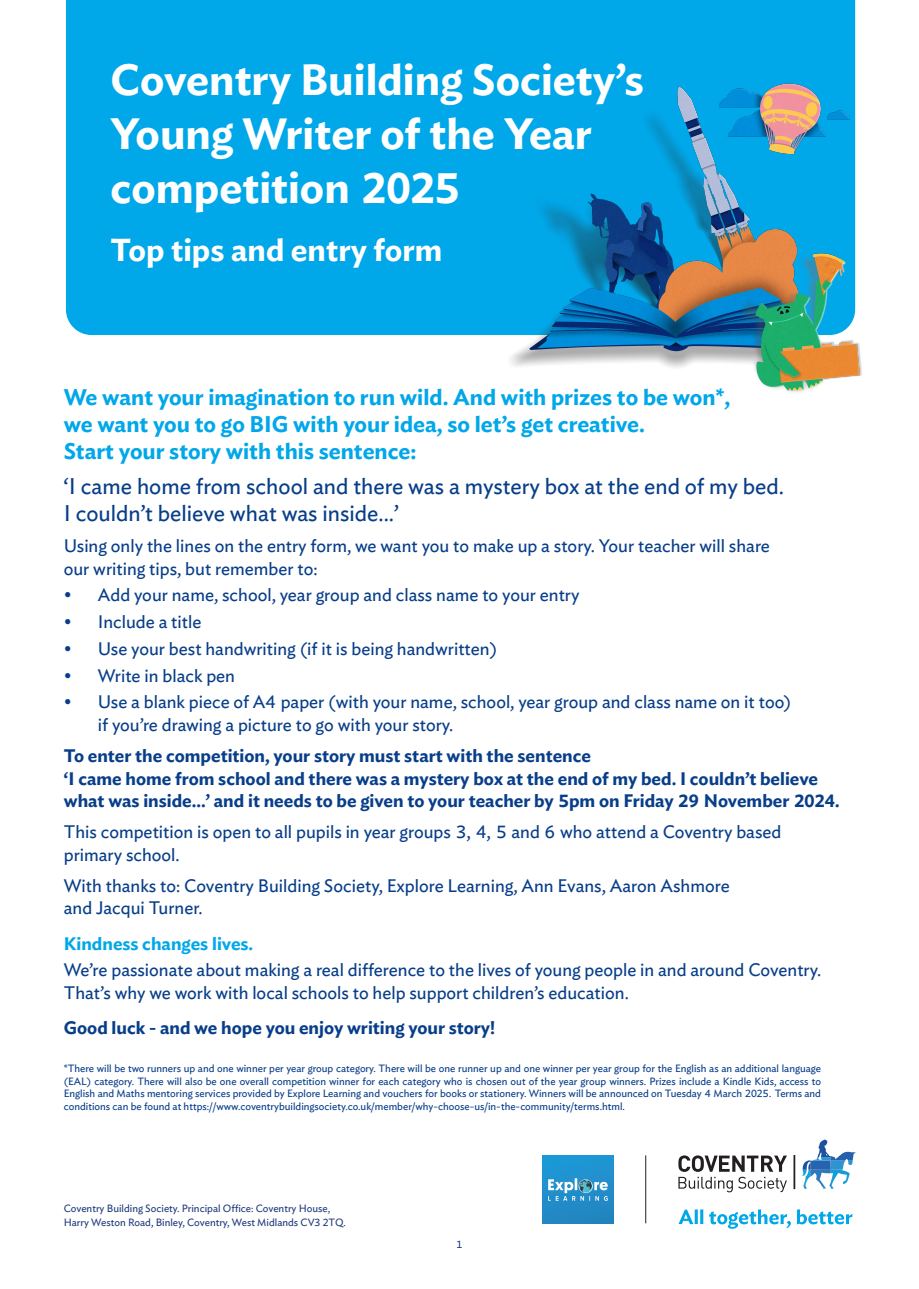
<style>
.page{position:relative;width:919px;height:1289px;background:#fff}
.page>*{position:absolute;margin:0;border:0;box-sizing:border-box;transform-origin:0 0}
.Header_3_-_semi_bold_27pt{font:600 43.5px/54px "Ideal Sans";color:#fff}
.Header_3_-_semi_bold_27pt-2{font:600 31.5px "Ideal Sans";color:#fff}
.Header_5_-_semi_bold_15pt{font:600 22.5px/27px "Ideal Sans";color:#00a7e9}
.Header_5_-_book_15pt{font:22.5px/27px "Ideal Sans";color:#083e89}
.Body_copy_12pt_-_book{font:18px/22.5px "Ideal Sans";color:#083e89}
.Body_copy_12pt_-_book-2{font:600 18px/22.5px "Ideal Sans";color:#083e89}
.Header_5_-_book_15pt-2{font:18px/22.5px "Ideal Sans";color:#083e89}
.Header_5_-_semi_bold_15pt-2{font:600 18px "Ideal Sans";color:#083e89}
.Header_5_-_semi_bold_15pt-3{font:600 18px "Ideal Sans";color:#00a7e9}
.Small_print_stock_code___date_7pt{font:10.5px/12.6px "Ideal Sans";color:#083e89;text-align:justify}
.Small_print_9pt_-_book{font:10.5px/13.5px "Ideal Sans";color:#223c7c}
</style>
<div class="page">
<div style="left:66px;top:0;width:789px;height:335px;background:#00a7e9"></div>
<img style="left:508px;top:15px;width:354px;height:377px">
<div style="left:794px;top:1155px;width:1px;height:33px;border:1px solid #231f20"></div>
<svg style="left:678px;top:1155px;width:108px;height:37px"></svg>
<svg style="left:802px;top:1139px;width:53px;height:49px"></svg>
<svg style="left:678px;top:1209px;width:112px;height:19px"></svg>
<svg style="left:796px;top:1209px;width:56px;height:15px"></svg>
<img style="left:542px;top:1155px;width:71px;height:68px">
<hr style="left:645px;top:1155px;width:1px;height:68px;background:#231f20">
<p class="Header_3_-_semi_bold_27pt" style="left:111px;top:50px;width:534px">Coventry Building Society’s<br>Young Writer of the Year competition 2025</p>
<p class="Header_3_-_semi_bold_27pt-2" style="left:111px;top:225px;width:333px">Top tips and entry form</p>
<p class="Header_5_-_semi_bold_15pt" style="left:64px;top:381px;width:667px">We want your imagination to run wild. And with prizes to be won*, we want you to go BIG with your idea, so let’s get creative.<br>Start your story with this sentence:</p>
<p class="Header_5_-_book_15pt" style="left:64px;top:471px;width:721px">‘I came home from school and there was a mystery box at the end of my bed.<br>I couldn’t believe what was inside...’</p>
<p class="Header_5_-_book_15pt-2" style="left:64px;top:533px;width:707px">Using only the lines on the entry form, we want you to make up a story. Your teacher will share our writing tips, but remember to:</p>
<p class="Body_copy_12pt_-_book" style="left:64px;top:582px;width:517px">• Add your name, school, year group and class name to your entry</p>
<p class="Body_copy_12pt_-_book" style="left:64px;top:609px;width:139px">• Include a title</p>
<p class="Body_copy_12pt_-_book" style="left:64px;top:636px;width:435px">• Use your best handwriting (if it is being handwritten)</p>
<p class="Body_copy_12pt_-_book" style="left:64px;top:662px;width:173px">• Write in black pen</p>
<p class="Body_copy_12pt_-_book" style="left:98px;top:689px;width:695px;text-indent:-34px">• Use a blank piece of A4 paper (with your name, school, year group and class name on it too) if you’re drawing a picture to go with your story.</p>
<p class="Body_copy_12pt_-_book-2" style="left:64px;top:743px;width:777px">To enter the competition, your story must start with the sentence<br>‘I came home from school and there was a mystery box at the end of my bed. I couldn’t believe what was inside...’ and it needs to be given to your teacher by 5pm on Friday 29 November 2024.</p>
<p class="Body_copy_12pt_-_book" style="left:64px;top:819px;width:719px">This competition is open to all pupils in year groups 3, 4, 5 and 6 who attend a Coventry based primary school.</p>
<p class="Body_copy_12pt_-_book" style="left:64px;top:872px;width:667px">With thanks to: Coventry Building Society, Explore Learning, Ann Evans, Aaron Ashmore and Jacqui Turner.</p>
<p class="Header_5_-_semi_bold_15pt-3" style="left:64px;top:929px;width:191px">Kindness changes lives.</p>
<p class="Body_copy_12pt_-_book" style="left:64px;top:957px;width:758px">We’re passionate about making a real difference to the lives of young people in and around Coventry.<br>That’s why we work with local schools to help support children’s education.</p>
<p class="Header_5_-_semi_bold_15pt-2" style="left:64px;top:1013px;width:433px">Good luck - and we hope you enjoy writing your story!</p>
<p class="Small_print_stock_code___date_7pt" style="left:64px;top:1061px;width:758px">*There will be two runners up and one winner per year group category. There will be one runner up and one winner per year group for the English as an additional language (EAL) category. There will also be one overall competition winner for each category who is chosen out of the year group winners. Prizes include a Kindle Kids, access to English and Maths mentoring services provided by Explore Learning and vouchers for books or stationery. Winners will be announced on Tuesday 4 March 2025. Terms and conditions can be found at https://www.coventrybuildingsociety.co.uk/member/why-choose-us/in-the-community/terms.html.</p>
<p class="Small_print_9pt_-_book" style="left:64px;top:1201px;width:284px">Coventry Building Society. Principal Office: Coventry House,<br>Harry Weston Road, Binley, Coventry, West Midlands CV3 2TQ.</p>
<p class="Small_print_9pt_-_book" style="left:456px;top:1236px;width:7px">1</p>
</div>
